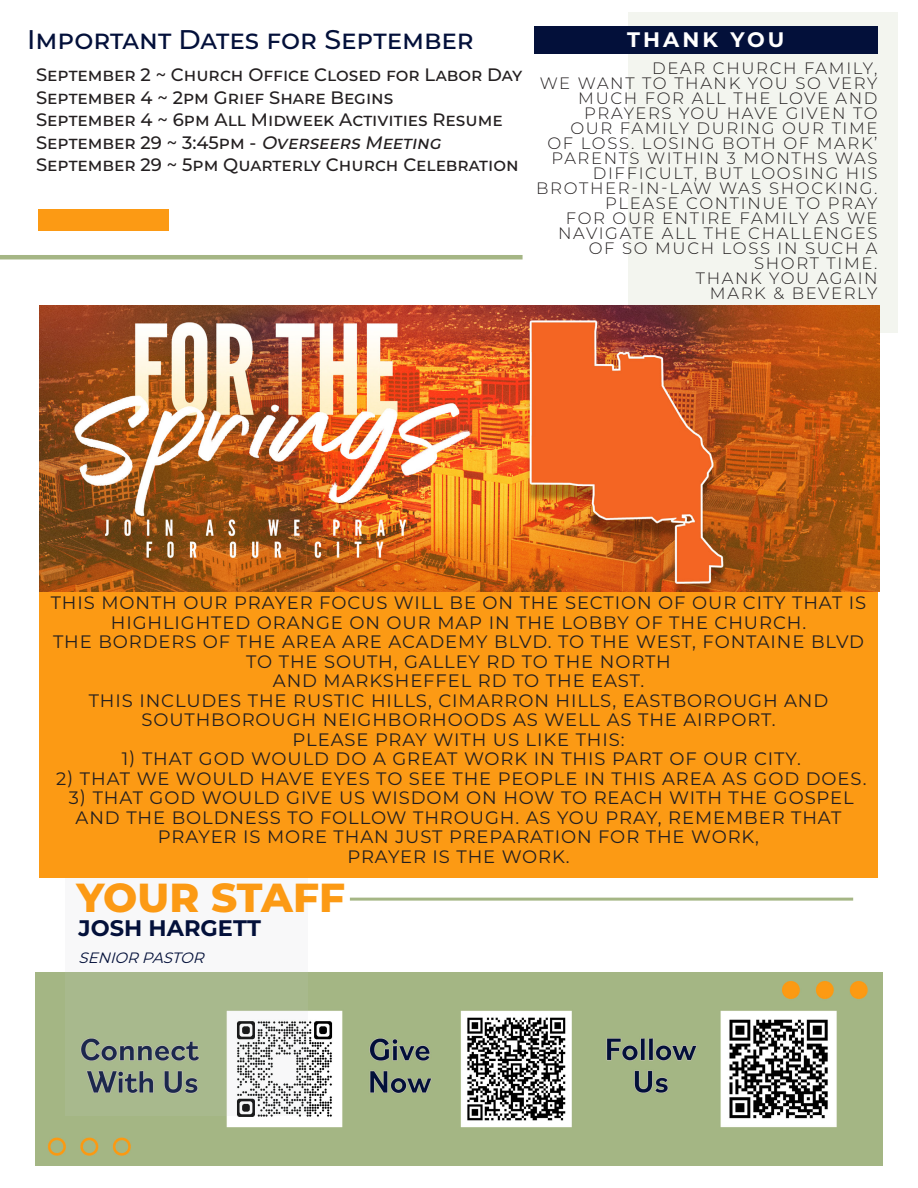
<style>
.page{position:relative;width:918px;height:1188px;background:#fff}
.page>*{position:absolute;margin:0;border:0;box-sizing:border-box;transform-origin:0 0}
.TOC_-_Align_Left{font:800 40.5px "Montserrat";color:#fc9a14}
.Subheading_01{font:500 27px "Montserrat";color:#03103a}
.Subheading_01-2{font:700 22.5px "Montserrat";color:#03103a}
.Body_02_-_Align_Right{font:700 21px "Montserrat";letter-spacing:.15em;color:#fff}
.Body_02_-_Align_Right-2{font:18px/19.5px "Montserrat";letter-spacing:.05em;color:#231f20;text-align:center}
.Body{font:500 18px "Montserrat";color:#231f20}
.Body_02_-_Align_Right-3{font:300 16.5px/15px "Montserrat";letter-spacing:.1em;color:#231f20;text-align:right}
.Subheading_01-3{font:italic 15px "Montserrat";color:#03103a}
.s1{font-style:italic}
</style>
<div class="page">
<img style="left:35px;top:973px;width:848px;height:193px">
<hr style="left:350px;top:898px;width:503px;height:3px;background:#a5b685">
<svg style="left:65px;top:972px;width:242px;height:144px;background:#a9b599"></svg>
<div style="left:628px;top:12px;width:270px;height:321px;background:#f3f5ef"></div>
<img style="left:40px;top:306px;width:839px;height:286px">
<div style="left:40px;top:592px;width:838px;height:286px;background:#fc9a14"></div>
<hr style="left:0;top:255px;width:523px;height:4px;background:#a5b685">
<div style="left:38px;top:209px;width:131px;height:22px;background:#fc9a14"></div>
<div style="left:534px;top:27px;width:344px;height:27px;background:#03103a"></div>
<p class="Subheading_01" style="left:27px;top:20px;width:448px">Important Dates for September</p>
<p class="Body" style="left:36px;top:62px;width:488px">September 2 ~ Church Office Closed for Labor Day</p>
<p class="Body" style="left:36px;top:85px;width:359px">September 4 ~ 2pm Grief Share Begins</p>
<p class="Body" style="left:36px;top:107px;width:468px">September 4 ~ 6pm All Midweek Activities Resume</p>
<p class="Body" style="left:36px;top:130px;width:411px">September 29 ~ 3:45pm - <span class="s1">Overseers Meeting</span></p>
<p class="Body" style="left:36px;top:152px;width:484px">September 29 ~ 5pm Quarterly Church Celebration</p>
<p class="Body_02_-_Align_Right" style="left:627px;top:24px;width:159px">THANK YOU</p>
<p class="Body_02_-_Align_Right-3" style="left:652px;top:60px;width:227px">DEAR CHURCH FAMILY,</p>
<p class="Body_02_-_Align_Right-3" style="left:536px;top:75px;width:343px">WE WANT TO THANK YOU SO VERY<br>MUCH FOR ALL THE LOVE AND<br>PRAYERS YOU HAVE GIVEN TO<br>OUR FAMILY DURING OUR TIME<br>OF LOSS. LOSING BOTH OF MARK’<br>PARENTS WITHIN 3 MONTHS WAS<br>DIFFICULT, BUT LOOSING HIS<br>BROTHER-IN-LAW WAS SHOCKING.<br>PLEASE CONTINUE TO PRAY<br>FOR OUR ENTIRE FAMILY AS WE<br>NAVIGATE ALL THE CHALLENGES<br>OF SO MUCH LOSS IN SUCH A<br>SHORT TIME.</p>
<p class="Body_02_-_Align_Right-3" style="left:696px;top:270px;width:183px">THANK YOU AGAIN</p>
<p class="Body_02_-_Align_Right-3" style="left:710px;top:285px;width:169px">MARK &amp; BEVERLY</p>
<p class="Body_02_-_Align_Right-2" style="left:51px;top:592px;width:817px">THIS MONTH OUR PRAYER FOCUS WILL BE ON THE SECTION OF OUR CITY THAT IS<br>HIGHLIGHTED ORANGE ON OUR MAP IN THE LOBBY OF THE CHURCH.</p>
<p class="Body_02_-_Align_Right-2" style="left:53px;top:631px;width:813px">THE BORDERS OF THE AREA ARE ACADEMY BLVD. TO THE WEST, FONTAINE BLVD<br>TO THE SOUTH, GALLEY RD TO THE NORTH</p>
<p class="Body_02_-_Align_Right-2" style="left:273px;top:670px;width:373px">AND MARKSHEFFEL RD TO THE EAST.</p>
<p class="Body_02_-_Align_Right-2" style="left:89px;top:690px;width:741px">THIS INCLUDES THE RUSTIC HILLS, CIMARRON HILLS, EASTBOROUGH AND<br>SOUTHBOROUGH NEIGHBORHOODS AS WELL AS THE AIRPORT.</p>
<p class="Body_02_-_Align_Right-2" style="left:293px;top:729px;width:333px">PLEASE PRAY WITH US LIKE THIS:</p>
<p class="Body_02_-_Align_Right-2" style="left:122px;top:748px;width:680px">1) THAT GOD WOULD DO A GREAT WORK IN THIS PART OF OUR CITY.</p>
<p class="Body_02_-_Align_Right-2" style="left:56px;top:768px;width:812px">2) THAT WE WOULD HAVE EYES TO SEE THE PEOPLE IN THIS AREA AS GOD DOES.</p>
<p class="Body_02_-_Align_Right-2" style="left:69px;top:787px;width:786px">3) THAT GOD WOULD GIVE US WISDOM ON HOW TO REACH WITH THE GOSPEL<br>AND THE BOLDNESS TO FOLLOW THROUGH. AS YOU PRAY, REMEMBER THAT<br>PRAYER IS MORE THAN JUST PREPARATION FOR THE WORK,</p>
<p class="Body_02_-_Align_Right-2" style="left:347px;top:846px;width:224px">PRAYER IS THE WORK.</p>
<p class="TOC_-_Align_Left" style="left:76px;top:868px;width:270px">YOUR STAFF</p>
<p class="Subheading_01-2" style="left:79px;top:912px;width:184px">JOSH HARGETT</p>
<p class="Subheading_01-3" style="left:79px;top:947px;width:132px">SENIOR PASTOR</p>
</div>
